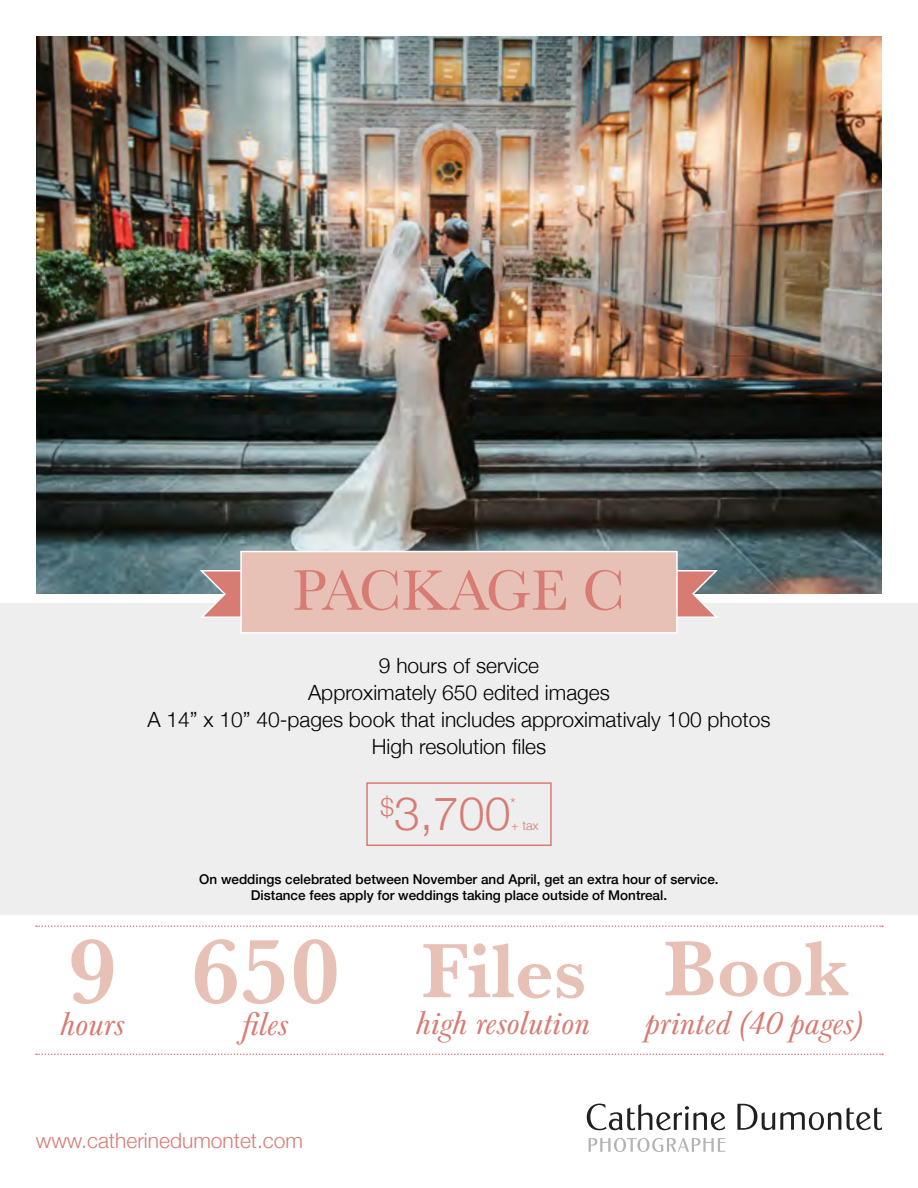
<style>
.page{position:relative;width:918px;height:1188px;background:#fff}
.page>*{position:absolute;margin:0;border:0;box-sizing:border-box;transform-origin:0 0}
.t1{font:700 94.35px "Baskerville URW";color:#e7c0b6}
.t2{font:700 80.4px "Baskerville URW";color:#e7c0b6}
.t3{font:700 79.35px "Baskerville URW";color:#e7c0b6}
.t4{font:58.8px "Baskerville URW";letter-spacing:-.02em;color:#d87b73}
.t5{font:300 46.5px "Helvetica Neue";color:#d87b73}
.t6{font:italic 33.15px "Baskerville URW";color:#d87b73}
.t7{font:300 21px/27px "Helvetica Neue";color:#000;text-align:center}
.t8{font:300 21px "Helvetica Neue";color:#d87b73}
.t9{font:500 13.5px/16.5px "Helvetica Neue";color:#000;text-align:center}
.t10{font:300 12.6px "Helvetica Neue";color:#d87b73}
</style>
<div class="page">
<div style="left:0;top:603px;width:918px;height:311px;background:#eee"></div>
<img style="left:36px;top:36px;width:846px;height:558px">
<svg style="left:198px;top:569px;width:42px;height:49px"></svg>
<svg style="left:678px;top:569px;width:42px;height:49px"></svg>
<div style="left:240px;top:551px;width:438px;height:83px;background:#e7c0b6;border:2px solid #fff"></div>
<svg style="left:737px;top:1104px;width:145px;height:26px"></svg>
<svg style="left:587px;top:1104px;width:138px;height:26px"></svg>
<svg style="left:589px;top:1138px;width:136px;height:14px"></svg>
<svg style="left:36px;top:926px;width:847px;height:1px"></svg>
<svg style="left:36px;top:1054px;width:847px;height:1px"></svg>
<div style="left:366px;top:782px;width:186px;height:64px;border:2px solid #d87b73"></div>
<svg style="left:510px;top:798px;width:5px;height:4px"></svg>
<h3 class="t4" style="left:293px;top:550px;width:334px">PACKAGE C</h3>
<h3 class="t7" style="left:147px;top:651px;width:625px">9 hours of service<br>Approximately 650 edited images<br>A 14” x 10” 40-pages book that includes approximativaly 100 photos High resolution files</h3>
<h3 class="t5" style="left:380px;top:776px;width:132px"><sup>$</sup>3,700</h3>
<p class="t10" style="left:511px;top:816px;width:29px">+ tax</p>
<p class="t9" style="left:199px;top:870px;width:521px">On weddings celebrated between November and April, get an extra hour of service.<br>Distance fees apply for weddings taking place outside of Montreal.</p>
<h1 class="t1" style="left:67px;top:904px;width:52px">9</h1>
<h3 class="t6" style="left:60px;top:1006px;width:65px">hours</h3>
<h3 class="t6" style="left:242px;top:1006px;width:47px">files</h3>
<h3 class="t6" style="left:416px;top:1005px;width:175px">high resolution</h3>
<h3 class="t6" style="left:645px;top:1005px;width:219px">printed (40 pages)</h3>
<h1 class="t1" style="left:190px;top:904px;width:152px">650</h1>
<h2 class="t2" style="left:663px;top:911px;width:187px">Book</h2>
<h3 class="t3" style="left:421px;top:914px;width:167px">Files</h3>
<h3 class="t8" style="left:36px;top:1124px;width:269px">www.catherinedumontet.com</h3>
</div>
